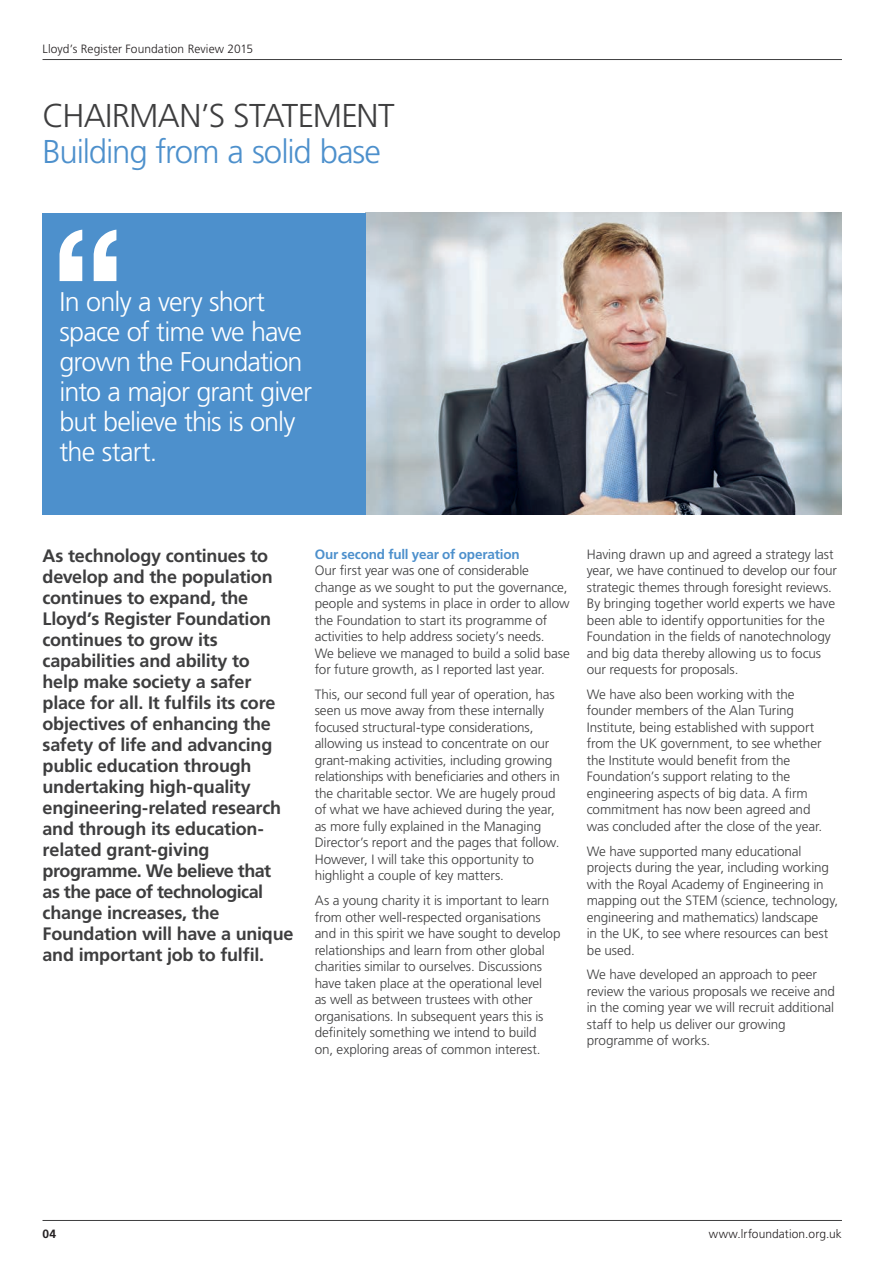
<style>
.page{position:relative;width:893px;height:1263px;background:#fff}
.page>*{position:absolute;margin:0;border:0;box-sizing:border-box;transform-origin:0 0}
.Page_heading_level_2{font:300 33px "Frutiger LT Std";letter-spacing:-.035em;color:#4d90cc}
.Page_heading{font:300 33px "Frutiger LT Std";letter-spacing:-.02em;color:#3e3e3f}
.Quote_18_20pt{font:300 27px/30px "Frutiger LT Std";letter-spacing:-.035em;color:#fff}
.Case_Study_Subhead_I{font:700 18px/21px "Frutiger LT Std";letter-spacing:-.015em;color:#3e3e3f}
.Body_copy_9_11pt{font:300 13.5px/16.5px "Frutiger LT Std";letter-spacing:-.01em;color:#3e3e3f}
.Subhead_Level_2{font:700 13.5px "Frutiger LT Std";letter-spacing:-.01em;color:#4d90cc}
.Folios{font:300 12px "Frutiger LT Std";letter-spacing:.005em;color:#231f20}
.Folios-2{font:700 12px "Frutiger LT Std";color:#231f20}
</style>
<div class="page">
<img style="left:366px;top:213px;width:476px;height:301px">
<div style="left:43px;top:213px;width:323px;height:301px;background:#4d90cc"></div>
<svg style="left:59px;top:230px;width:57px;height:51px"></svg>
<hr style="left:43px;top:1220px;width:799px;height:1px;background:#3e3e3f">
<hr style="left:43px;top:59px;width:799px;height:1px;background:#3e3e3f">
<p class="Folios" style="left:43px;top:42px;width:212px">Lloyd’s Register Foundation Review 2015</p>
<p class="Page_heading" style="left:43px;top:97px;width:353px">CHAIRMAN’S STATEMENT</p>
<p class="Page_heading_level_2" style="left:43px;top:133px;width:340px">Building from a solid base</p>
<p class="Quote_18_20pt" style="left:60px;top:287px;width:254px">In only a very short space of time we have grown the Foundation into a major grant giver but believe this is only the start.</p>
<p class="Case_Study_Subhead_I" style="left:43px;top:545px;width:253px">As technology continues to develop and the population continues to expand, the<br>Lloyd’s Register Foundation continues to grow its capabilities and ability to<br>help make society a safer place for all. It fulfils its core objectives of enhancing the safety of life and advancing public education through undertaking high-quality engineering-related research and through its education&shy;related grant-giving programme. We believe that<br>as the pace of technological change increases, the<br>Foundation will have a unique and important job to fulfil.</p>
<p class="Subhead_Level_2" style="left:315px;top:546px;width:207px">Our second full year of operation</p>
<p class="Body_copy_9_11pt" style="left:315px;top:562px;width:257px">Our first year was one of considerable change as we sought to put the governance, people and systems in place in order to allow the Foundation to start its programme of activities to help address society’s needs.<br>We believe we managed to build a solid base for future growth, as I reported last year.</p>
<p class="Body_copy_9_11pt" style="left:315px;top:686px;width:247px">This, our second full year of operation, has seen us move away from these internally focused structural-type considerations, allowing us instead to concentrate on our grant-making activities, including growing relationships with beneficiaries and others in the charitable sector. We are hugely proud of what we have achieved during the year, as more fully explained in the Managing Director’s report and the pages that follow.<br>However, I will take this opportunity to highlight a couple of key matters.</p>
<p class="Body_copy_9_11pt" style="left:315px;top:892px;width:247px">As a young charity it is important to learn from other well-respected organisations and in this spirit we have sought to develop relationships and learn from other global charities similar to ourselves. Discussions have taken place at the operational level<br>as well as between trustees with other organisations. In subsequent years this is definitely something we intend to build<br>on, exploring areas of common interest.</p>
<p class="Body_copy_9_11pt" style="left:587px;top:546px;width:252px">Having drawn up and agreed a strategy last year, we have continued to develop our four strategic themes through foresight reviews.<br>By bringing together world experts we have been able to identify opportunities for the Foundation in the fields of nanotechnology and big data thereby allowing us to focus our requests for proposals.</p>
<p class="Body_copy_9_11pt" style="left:587px;top:686px;width:237px">We have also been working with the founder members of the Alan Turing Institute, being established with support from the UK government, to see whether the Institute would benefit from the Foundation’s support relating to the engineering aspects of big data. A firm commitment has now been agreed and was concluded after the close of the year.</p>
<p class="Body_copy_9_11pt" style="left:587px;top:843px;width:253px">We have supported many educational projects during the year, including working with the Royal Academy of Engineering in mapping out the STEM (science, technology, engineering and mathematics) landscape<br>in the UK, to see where resources can best be used.</p>
<p class="Body_copy_9_11pt" style="left:587px;top:967px;width:250px">We have developed an approach to peer review the various proposals we receive and in the coming year we will recruit additional staff to help us deliver our growing programme of works.</p>
<p class="Folios-2" style="left:43px;top:1227px;width:15px">04</p>
<p class="Folios" style="left:709px;top:1227px;width:135px">www.lrfoundation.org.uk</p>
</div>
